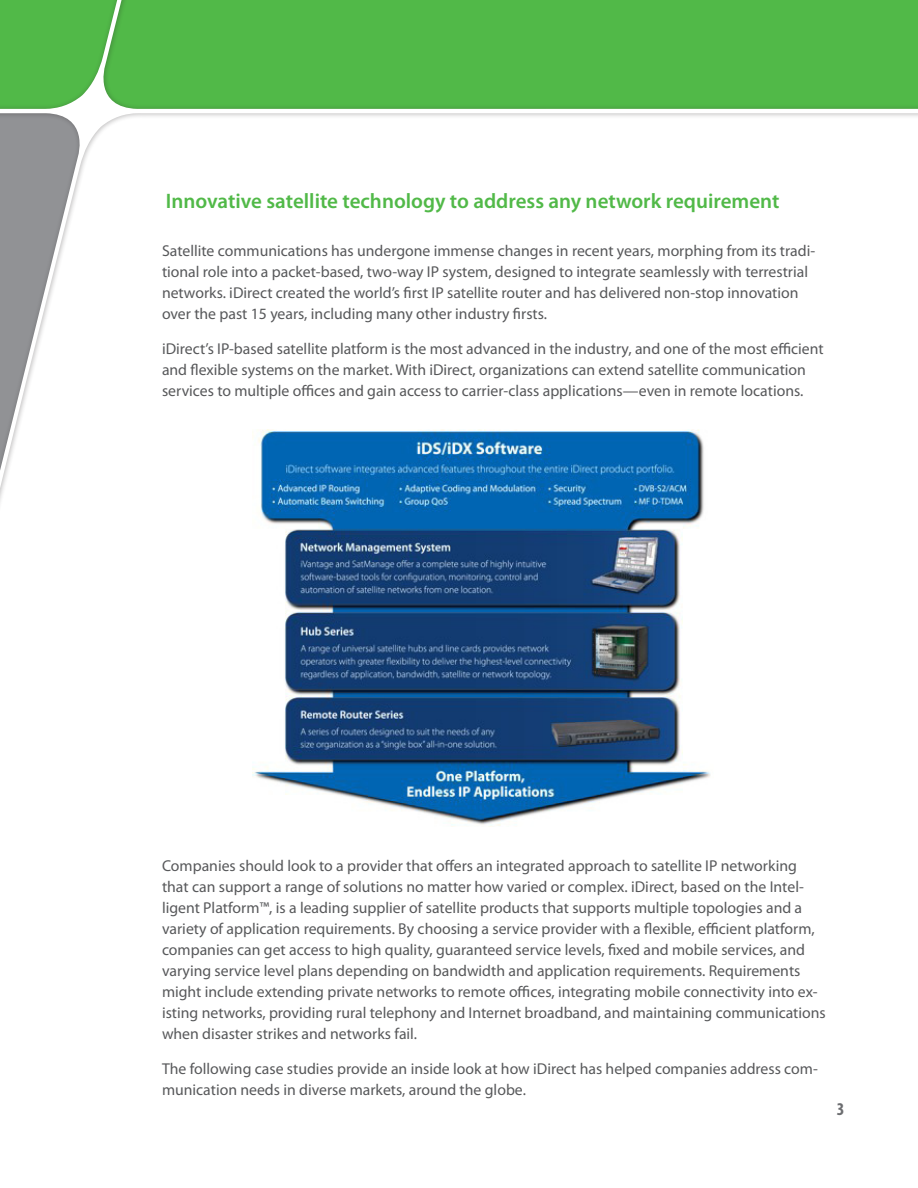
<style>
.page{position:relative;width:918px;height:1188px;background:#fff}
.page>*{position:absolute;margin:0;border:0;box-sizing:border-box;transform-origin:0 0}
.t1{font:600 21px "Myriad Pro";color:#51b948}
.t2{font:700 condensed 18px "Myriad Pro";color:#6c6d70}
.t3{font:15.75px/21px "Myriad Pro";color:#57585a}
</style>
<div class="page">
<svg style="left:0;top:0;width:918px;height:502px"></svg>
<img style="left:252px;top:430px;width:462px;height:396px">
<p class="t1" style="left:166px;top:188px;width:615px">Innovative satellite technology to address any network requirement</p>
<p class="t3" style="left:162px;top:240px;width:655px">Satellite communications has undergone immense changes in recent years, morphing from its tradi&shy;tional role into a packet-based, two-way IP system, designed to integrate seamlessly with terrestrial networks. iDirect created the world’s first IP satellite router and has delivered non-stop innovation over the past 15 years, including many other industry firsts.</p>
<p class="t3" style="left:162px;top:338px;width:663px">iDirect’s IP-based satellite platform is the most advanced in the industry, and one of the most efficient and flexible systems on the market. With iDirect, organizations can extend satellite communication services to multiple offices and gain access to carrier-class applications—even in remote locations.</p>
<p class="t3" style="left:162px;top:855px;width:665px">Companies should look to a provider that offers an integrated approach to satellite IP networking that can support a range of solutions no matter how varied or complex. iDirect, based on the Intel&shy;ligent Platform™, is a leading supplier of satellite products that supports multiple topologies and a variety of application requirements. By choosing a service provider with a flexible, efficient platform, companies can get access to high quality, guaranteed service levels, fixed and mobile services, and varying service level plans depending on bandwidth and application requirements. Requirements might include extending private networks to remote offices, integrating mobile connectivity into ex&shy;isting networks, providing rural telephony and Internet broadband, and maintaining communications when disaster strikes and networks fail.</p>
<p class="t3" style="left:162px;top:1058px;width:657px">The following case studies provide an inside look at how iDirect has helped companies address com&shy;munication needs in diverse markets, around the globe.</p>
<p class="t2" style="left:837px;top:1098px;width:9px">3</p>
</div>
